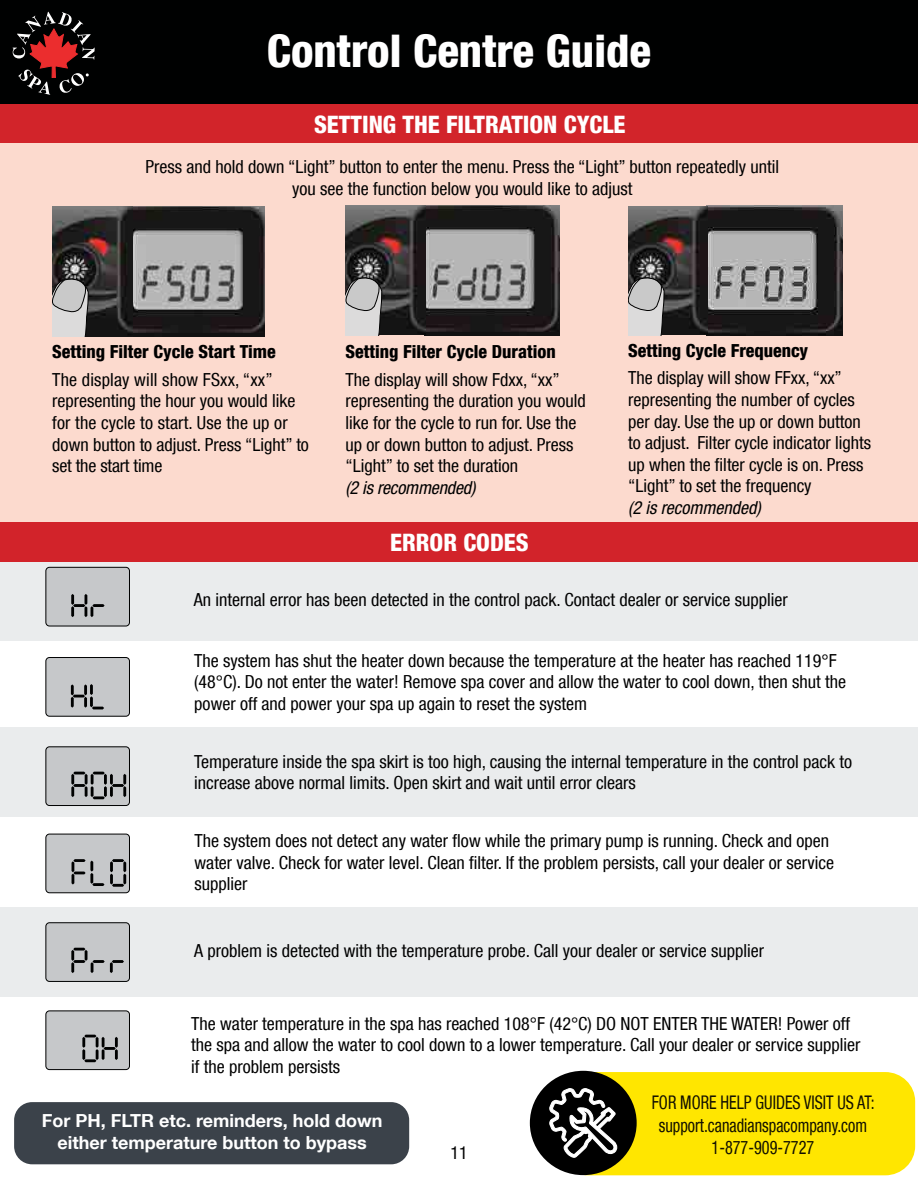
<style>
.page{position:relative;width:918px;height:1188px;background:#fff}
.page>*{position:absolute;margin:0;border:0;box-sizing:border-box;transform-origin:0 0}
.t1{font:800 condensed 45px "Helvetica Neue LT Com";color:#fff}
.t2{font:800 condensed 24px "Helvetica Neue LT Com";color:#fff}
.t3{font:condensed 18.75px/22.5px "Helvetica Neue LT Com";color:#110f01;text-align:center;scale:.86 1}
.t4{font:condensed 18px/21.6px "Helvetica Neue LT Com";color:#000}
.t5{font:800 condensed 18px "Helvetica Neue LT Com";color:#000}
.t6{font:700 18px/21.6px "Helvetica Neue LT Com";color:#fff;text-align:center}
.t7{font:italic condensed 18px "Helvetica Neue LT Com";letter-spacing:-.005em;color:#000}
</style>
<div class="page">
<div style="left:0;top:907px;width:918px;height:89px;background:#eaeced"></div>
<div style="left:0;top:143px;width:918px;height:443px;background:#fcdace"></div>
<div style="left:0;top:0;width:918px;height:104px;background:#000101"></div>
<svg style="left:13px;top:12px;width:82px;height:83px"></svg>
<div style="left:0;top:104px;width:918px;height:39px;background:#d2242a"></div>
<img style="left:52px;top:207px;width:212px;height:129px">
<img style="left:345px;top:206px;width:214px;height:129px">
<img style="left:628px;top:206px;width:214px;height:129px">
<div style="left:0;top:727px;width:918px;height:90px;background:#eaeced"></div>
<div style="left:0;top:551px;width:918px;height:89px;background:#eaeced"></div>
<div style="left:46px;top:1011px;width:83px;height:59px;background:#c6c8ca;border-radius:4px"></div>
<div style="left:46px;top:1011px;width:84px;height:59px;border:1px solid #000101;border-radius:4px"></div>
<svg style="left:82px;top:1035px;width:36px;height:27px"></svg>
<div style="left:46px;top:658px;width:83px;height:58px;background:#c6c8ca;border-radius:4px"></div>
<div style="left:46px;top:657px;width:84px;height:60px;border:1px solid #000101;border-radius:4px"></div>
<svg style="left:71px;top:684px;width:33px;height:25px"></svg>
<div style="left:46px;top:567px;width:83px;height:59px;background:#c6c8ca;border-radius:4px"></div>
<div style="left:46px;top:567px;width:84px;height:59px;border:1px solid #000101;border-radius:4px"></div>
<svg style="left:71px;top:594px;width:34px;height:23px"></svg>
<div style="left:46px;top:834px;width:83px;height:59px;background:#c6c8ca;border-radius:4px"></div>
<div style="left:46px;top:834px;width:84px;height:59px;border:1px solid #000101;border-radius:4px"></div>
<svg style="left:72px;top:859px;width:54px;height:28px"></svg>
<div style="left:46px;top:747px;width:83px;height:59px;background:#c6c8ca;border-radius:4px"></div>
<div style="left:46px;top:747px;width:84px;height:59px;border:1px solid #000101;border-radius:4px"></div>
<svg style="left:71px;top:772px;width:55px;height:27px"></svg>
<div style="left:46px;top:923px;width:83px;height:58px;background:#c6c8ca;border-radius:4px"></div>
<div style="left:46px;top:922px;width:84px;height:60px;border:1px solid #000101;border-radius:4px"></div>
<svg style="left:71px;top:948px;width:53px;height:25px"></svg>
<div style="left:0;top:523px;width:918px;height:39px;background:#d2232a"></div>
<div style="left:558px;top:1072px;width:357px;height:103px;background:#ffe600;border-radius:30px"></div>
<div style="left:530px;top:1071px;width:107px;height:104px;background:#000;border-radius:50%"></div>
<svg style="left:549px;top:1088px;width:69px;height:70px"></svg>
<div style="left:14px;top:1102px;width:395px;height:62px;background:#3b424a;border-radius:18px"></div>
<svg style="left:52px;top:277px;width:36px;height:59px;background:#b2b1b1"></svg>
<svg style="left:346px;top:276px;width:36px;height:59px;background:#b1b0b0"></svg>
<svg style="left:628px;top:276px;width:36px;height:59px;background:#b2b2b2"></svg>
<h1 class="t1" style="left:267px;top:24px;width:386px">Control Centre Guide</h1>
<h2 class="t2" style="left:314px;top:110px;width:313px">SETTING THE FILTRATION CYCLE</h2>
<p class="t4" style="left:146px;top:156px;width:635px;text-align:center">Press and hold down “Light” button to enter the menu. Press the “Light” button repeatedly until you see the function below you would like to adjust</p>
<p class="t5" style="left:52px;top:341px;width:225px">Setting Filter Cycle Start Time</p>
<p class="t4" style="left:52px;top:369px;width:258px">The display will show FSxx, “xx” representing the hour you would like for the cycle to start. Use the up or down button to adjust. Press “Light” to set the start time</p>
<p class="t5" style="left:345px;top:341px;width:212px">Setting Filter Cycle Duration</p>
<p class="t4" style="left:345px;top:369px;width:242px">The display will show Fdxx, “xx” representing the duration you would like for the cycle to run for. Use the up or down button to adjust. Press “Light” to set the duration</p>
<p class="t7" style="left:345px;top:477px;width:131px">(2 is recommended)</p>
<h2 class="t2" style="left:390px;top:528px;width:140px">ERROR CODES</h2>
<p class="t5" style="left:628px;top:339px;width:182px">Setting Cycle Frequency</p>
<p class="t4" style="left:628px;top:367px;width:244px">The display will show FFxx, “xx” representing the number of cycles per day. Use the up or down button to adjust. Filter cycle indicator lights up when the filter cycle is on. Press “Light” to set the frequency</p>
<p class="t7" style="left:628px;top:497px;width:134px">(2 is recommended)</p>
<p class="t4" style="left:194px;top:589px;width:595px">An internal error has been detected in the control pack. Contact dealer or service supplier</p>
<p class="t4" style="left:194px;top:649px;width:653px">The system has shut the heater down because the temperature at the heater has reached 119°F (48°C). Do not enter the water! Remove spa cover and allow the water to cool down, then shut the power off and power your spa up again to reset the system</p>
<p class="t4" style="left:194px;top:750px;width:659px">Temperature inside the spa skirt is too high, causing the internal temperature in the control pack to increase above normal limits. Open skirt and wait until error clears</p>
<p class="t4" style="left:195px;top:830px;width:641px">The system does not detect any water flow while the primary pump is running. Check and open water valve. Check for water level. Clean filter. If the problem persists, call your dealer or service supplier</p>
<p class="t4" style="left:194px;top:940px;width:572px">A problem is detected with the temperature probe. Call your dealer or service supplier</p>
<p class="t4" style="left:191px;top:1012px;width:671px">The water temperature in the spa has reached 108°F (42°C) DO NOT ENTER THE WATER! Power off the spa and allow the water to cool down to a lower temperature. Call your dealer or service supplier if the problem persists</p>
<p class="t6" style="left:42px;top:1109px;width:342px">For PH, FLTR etc. reminders, hold down either temperature button to bypass</p>
<p class="t4" style="left:450px;top:1141px;width:19px">11</p>
<p class="t3" style="left:652px;top:1091px;width:261px">FOR MORE HELP GUIDES VISIT US AT: support.canadianspacompany.com<br>1-877-909-7727</p>
</div>
